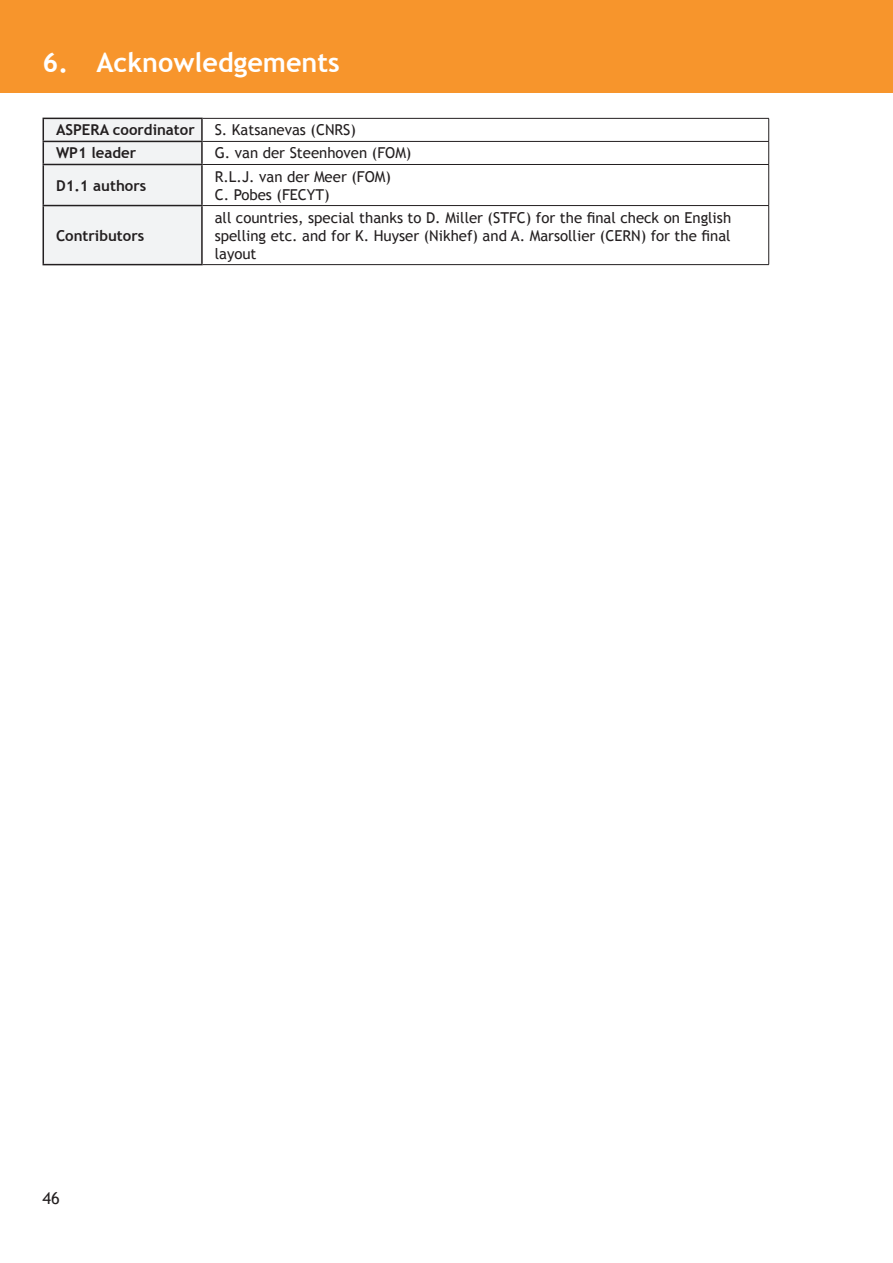
<style>
.page{position:relative;width:893px;height:1263px;background:#fff}
.page>*{position:absolute;margin:0;border:0;box-sizing:border-box;transform-origin:0 0}
.sectie_header{font:700 27px "Trebuchet MS";color:#fff}
.t1{font:16.5px "Trebuchet MS";color:#231f20}
.t2{font:15px/18px "Trebuchet MS";color:#231f20;text-align:justify}
.t3{font:700 15px "Trebuchet MS";color:#231f20}
</style>
<div class="page">
<div style="left:0;top:1px;width:893px;height:92px;background:#f7952c"></div>
<hr style="left:203px;top:118px;width:566px;height:1px;background:#231f20">
<hr style="left:203px;top:141px;width:566px;height:1px;background:#231f20">
<svg style="left:768px;top:119px;width:1px;height:45px"></svg>
<hr style="left:203px;top:164px;width:566px;height:1px;background:#231f20">
<hr style="left:768px;top:165px;width:1px;height:40px;background:#231f20">
<hr style="left:203px;top:205px;width:566px;height:1px;background:#231f20">
<hr style="left:768px;top:206px;width:1px;height:58px;background:#231f20">
<hr style="left:203px;top:264px;width:566px;height:1px;background:#231f20">
<hr style="left:43px;top:118px;width:160px;height:1px;background:#231f20">
<hr style="left:201px;top:119px;width:2px;height:22px;background:#231f20">
<hr style="left:43px;top:141px;width:160px;height:1px;background:#231f20">
<div style="left:43px;top:119px;width:159px;height:145px;background:#f2f3f4"></div>
<hr style="left:201px;top:142px;width:2px;height:22px;background:#231f20">
<hr style="left:43px;top:164px;width:160px;height:1px;background:#231f20">
<hr style="left:43px;top:165px;width:1px;height:40px;background:#231f20">
<hr style="left:201px;top:165px;width:2px;height:40px;background:#231f20">
<hr style="left:43px;top:205px;width:160px;height:1px;background:#231f20">
<hr style="left:43px;top:206px;width:1px;height:58px;background:#231f20">
<hr style="left:201px;top:206px;width:2px;height:58px;background:#231f20">
<hr style="left:43px;top:264px;width:160px;height:1px;background:#231f20">
<p class="sectie_header" style="left:43px;top:46px;width:299px">6. Acknowledgements</p>
<p class="t3" style="left:56px;top:121px;width:140px">ASPERA coordinator</p>
<p class="t2" style="left:215px;top:121px;width:143px">S. Katsanevas (CNRS)</p>
<p class="t3" style="left:56px;top:144px;width:82px">WP1 leader</p>
<p class="t2" style="left:215px;top:144px;width:198px">G. van der Steenhoven (FOM)</p>
<p class="t3" style="left:56px;top:176px;width:92px">D1.1 authors</p>
<p class="t2" style="left:215px;top:167px;width:178px">R.L.J. van der Meer (FOM)</p>
<p class="t2" style="left:215px;top:185px;width:116px">C. Pobes (FECYT)</p>
<p class="t3" style="left:56px;top:226px;width:90px">Contributors</p>
<p class="t2" style="left:215px;top:208px;width:518px">all countries, special thanks to D. Miller (STFC) for the final check on English spelling etc. and for K. Huyser (Nikhef) and A. Marsollier (CERN) for the final layout</p>
<p class="t1" style="left:43px;top:1188px;width:19px">46</p>
</div>
